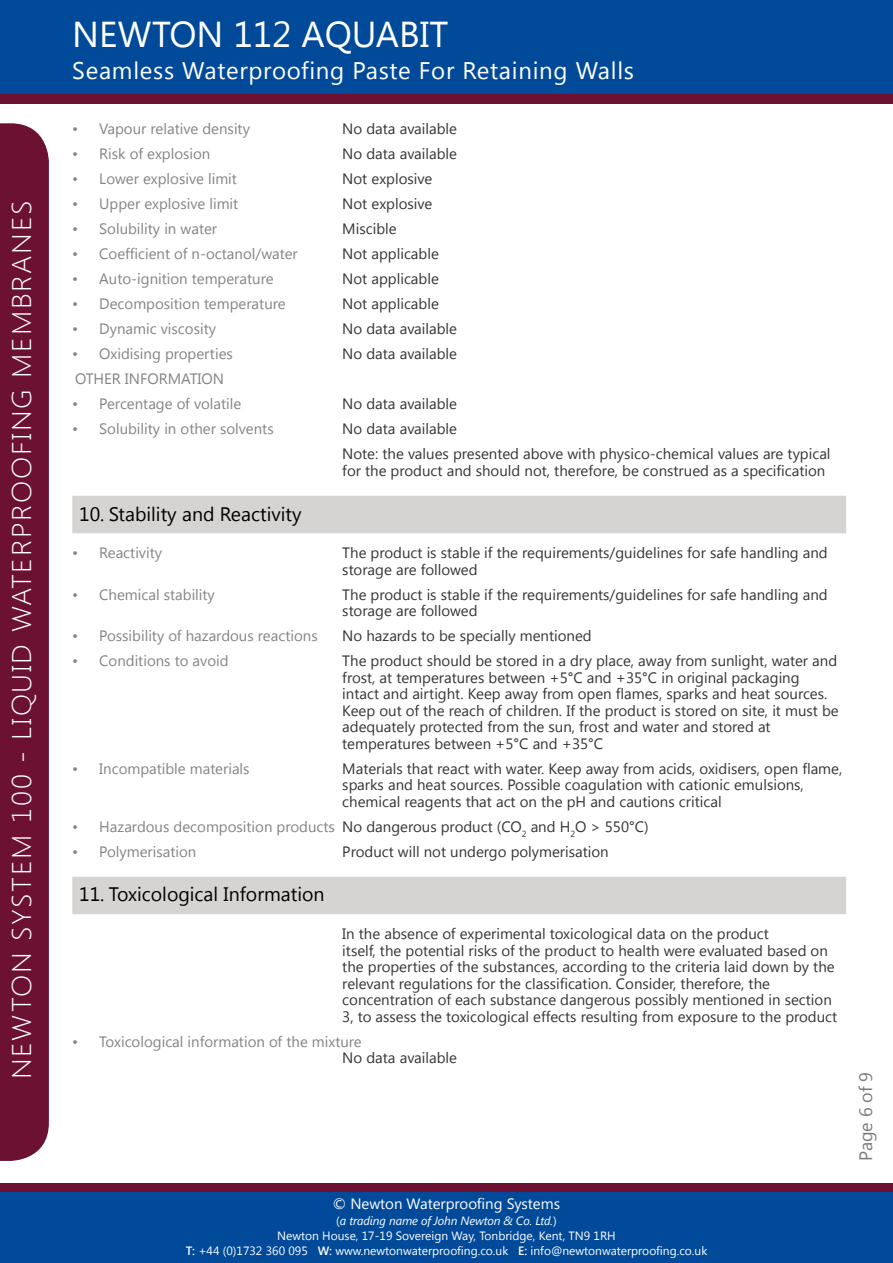
<style>
.page{position:relative;width:893px;height:1263px;background:#fff}
.page>*{position:absolute;margin:0;border:0;box-sizing:border-box;transform-origin:0 0}
.t1{font:36px "Segoe UI";color:#fff}
.t2{font:300 27px "Segoe UI";letter-spacing:.06em;color:#fff;scale:1.08 1}
.t3{font:24px "Segoe UI";letter-spacing:.03em;color:#fff}
.t4{font:19.5px "Segoe UI";color:#000}
.t5{font:18px "Segoe UI";letter-spacing:-.01em;color:#7b7b7b}
.t6{font:15px/16.5px "Segoe UI";color:#363434}
.t7{font:15px "Segoe UI";color:#848386}
.t8{font:15px "Segoe UI";color:#fff}
.t9{font:12px/15.6px "Segoe UI";color:#fff;text-align:center}
.s1{color:#848386}
.s2{font-style:italic}
.s3{font-weight:600}
</style>
<div class="page">
<div style="left:0;top:0;width:893px;height:94px;background:#014a99"></div>
<div style="left:0;top:94px;width:893px;height:9px;background:#6c1132"></div>
<div style="left:0;top:1191px;width:893px;height:72px;background:#014a99"></div>
<div style="left:1px;top:1183px;width:892px;height:8px;background:#6c1132"></div>
<div style="left:0;top:123px;width:49px;height:1038px;background:#6c1132"></div>
<div style="left:72px;top:496px;width:774px;height:37px;background:#d5d4d3"></div>
<div style="left:72px;top:877px;width:774px;height:37px;background:#d5d4d3"></div>
<h2 class="t2" style="left:3px;top:1079px;width:815px;rotate:-90deg">NEWTON SYSTEM 100 - LIQUID WATERPROOFING MEMBRANES</h2>
<h1 class="t1" style="left:72px;top:9px;width:377px">NEWTON 112 AQUABIT</h1>
<h3 class="t3" style="left:72px;top:54px;width:563px">Seamless Waterproofing Paste For Retaining Walls</h3>
<p class="t7" style="left:72px;top:118px;width:179px">• Vapour relative density</p>
<p class="t6" style="left:342px;top:120px;width:116px">No data available</p>
<p class="t7" style="left:72px;top:143px;width:140px">• Risk of explosion</p>
<p class="t6" style="left:342px;top:145px;width:116px">No data available</p>
<p class="t7" style="left:72px;top:169px;width:166px">• Lower explosive limit</p>
<p class="t6" style="left:342px;top:170px;width:92px">Not explosive</p>
<p class="t7" style="left:72px;top:194px;width:168px">• Upper explosive limit</p>
<p class="t6" style="left:342px;top:195px;width:92px">Not explosive</p>
<p class="t7" style="left:72px;top:219px;width:146px">• Solubility in water</p>
<p class="t6" style="left:342px;top:220px;width:56px">Miscible</p>
<p class="t7" style="left:72px;top:244px;width:227px">• Coefficient of n-octanol/water</p>
<p class="t6" style="left:342px;top:245px;width:98px">Not applicable</p>
<p class="t7" style="left:72px;top:269px;width:203px">• Auto-ignition temperature</p>
<p class="t6" style="left:342px;top:270px;width:98px">Not applicable</p>
<p class="t7" style="left:72px;top:294px;width:215px">• Decomposition temperature</p>
<p class="t6" style="left:342px;top:295px;width:98px">Not applicable</p>
<p class="t7" style="left:72px;top:319px;width:145px">• Dynamic viscosity</p>
<p class="t6" style="left:342px;top:320px;width:116px">No data available</p>
<p class="t7" style="left:72px;top:344px;width:162px">• Oxidising properties</p>
<p class="t6" style="left:342px;top:345px;width:116px">No data available</p>
<p class="t7" style="left:75px;top:369px;width:151px">OTHER INFORMATION</p>
<p class="t7" style="left:72px;top:394px;width:171px">• Percentage of volatile</p>
<p class="t6" style="left:342px;top:395px;width:116px">No data available</p>
<p class="t7" style="left:72px;top:419px;width:203px">• Solubility in other solvents</p>
<p class="t6" style="left:342px;top:416px;width:490px;line-height:25px">No data available<br>Note: the values presented above with physico-chemical values are typical</p>
<p class="t6" style="left:342px;top:462px;width:485px">for the product and should not, therefore, be construed as a specification</p>
<h3 class="t4" style="left:79px;top:500px;width:224px">10. Stability and Reactivity</h3>
<p class="t7" style="left:72px;top:542px;width:91px">• Reactivity</p>
<p class="t6" style="left:342px;top:544px;width:487px">The product is stable if the requirements/guidelines for safe handling and storage are followed</p>
<p class="t7" style="left:72px;top:584px;width:144px">• Chemical stability</p>
<p class="t6" style="left:342px;top:585px;width:487px">The product is stable if the requirements/guidelines for safe handling and storage are followed</p>
<p class="t7" style="left:72px;top:625px;width:247px">• Possibility of hazardous reactions</p>
<p class="t6" style="left:342px;top:627px;width:251px">No hazards to be specially mentioned</p>
<p class="t7" style="left:72px;top:650px;width:158px">• Conditions to avoid</p>
<p class="t6" style="left:342px;top:652px;width:498px">The product should be stored in a dry place, away from sunlight, water and frost, at temperatures between +5°C and +35°C in original packaging intact and airtight. Keep away from open flames, sparks and heat sources.<br>Keep out of the reach of children. If the product is stored on site, it must be adequately protected from the sun, frost and water and stored at temperatures between +5°C and +35°C</p>
<p class="t7" style="left:72px;top:758px;width:179px">• Incompatible materials</p>
<p class="t6" style="left:342px;top:759px;width:501px">Materials that react with water. Keep away from acids, oxidisers, open flame, sparks and heat sources. Possible coagulation with cationic emulsions, chemical reagents that act on the pH and cautions critical</p>
<p class="t6" style="left:72px;top:817px;width:578px"><span class="s1">• Hazardous decomposition products</span> No dangerous product (CO<sub>2</sub> and H<sub>2</sub>O &gt; 550°C)</p>
<p class="t7" style="left:72px;top:841px;width:126px">• Polymerisation</p>
<p class="t6" style="left:342px;top:842px;width:268px">Product will not undergo polymerisation</p>
<h3 class="t4" style="left:79px;top:881px;width:247px">11. Toxicological Information</h3>
<p class="t6" style="left:342px;top:925px;width:496px">In the absence of experimental toxicological data on the product<br>itself, the potential risks of the product to health were evaluated based on the properties of the substances, according to the criteria laid down by the relevant regulations for the classification. Consider, therefore, the concentration of each substance dangerous possibly mentioned in section 3, to assess the toxicological effects resulting from exposure to the product</p>
<p class="t7" style="left:72px;top:1031px;width:291px">• Toxicological information of the mixture</p>
<p class="t6" style="left:342px;top:1049px;width:116px">No data available</p>
<p class="t8" style="left:333px;top:1193px;width:229px">© Newton Waterproofing Systems</p>
<p class="t9" style="left:277px;top:1212px;width:340px">(<span class="s2">a trading name of John Newton &amp; Co. Ltd.</span>)<br>Newton House, 17-19 Sovereign Way, Tonbridge, Kent, TN9 1RH</p>
<p class="t9" style="left:186px;top:1242px;width:523px"><span class="s3">T:</span> +44 (0)1732 360 095 <span class="s3">W:</span> www.newtonwaterproofing.co.uk <span class="s3">E:</span> info@newtonwaterproofing.co.uk</p>
<p class="t5" style="left:853px;top:1161px;width:90px;rotate:-90deg">Page 6 of 9</p>
</div>
